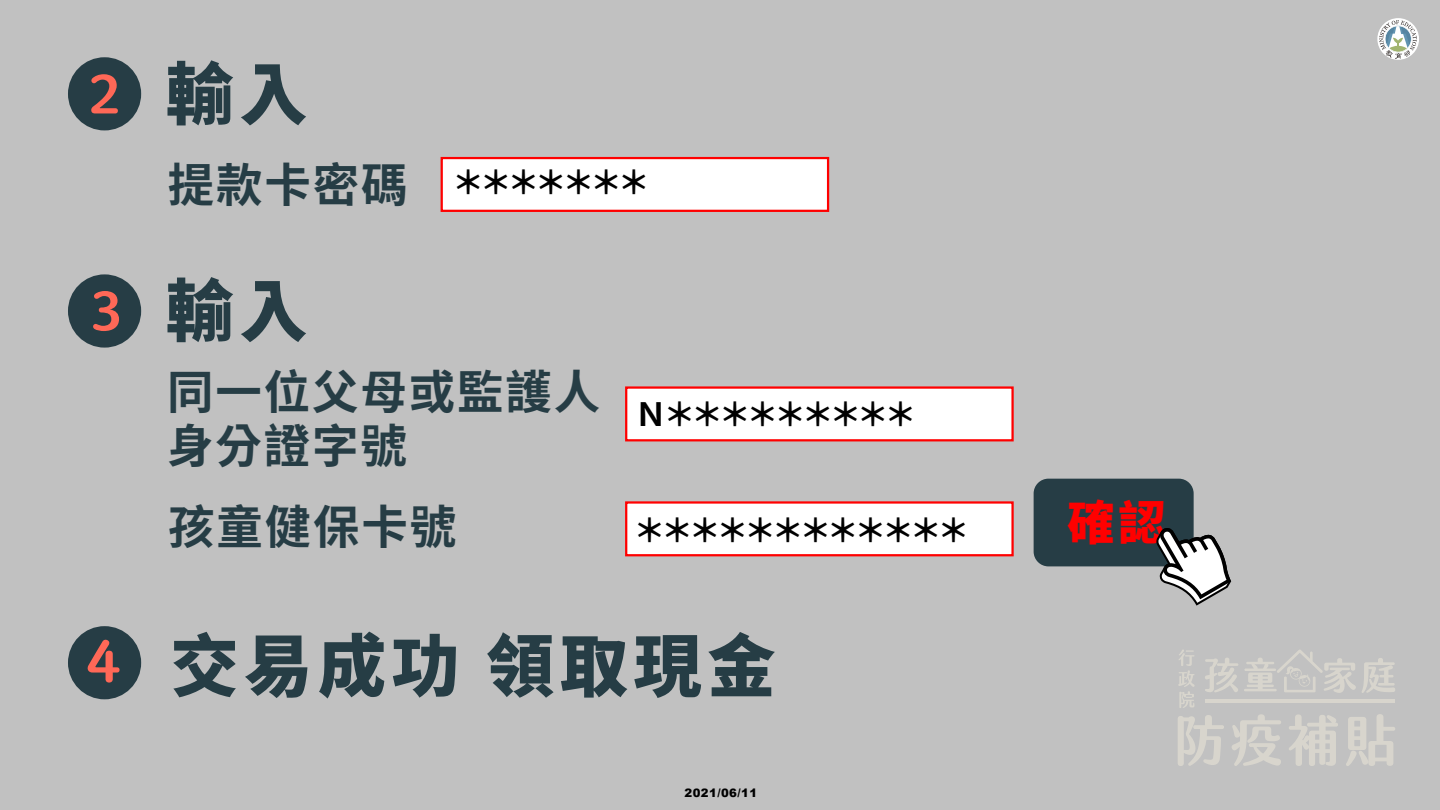
<style>
.page{position:relative;width:1440px;height:810px;background:#c1c1c1}
.page>*{position:absolute;margin:0;border:0;box-sizing:border-box;transform-origin:0 0}
.t1{font:900 68.25px "Noto Sans CJ Ktc";letter-spacing:.08em;color:#263d45}
.t2{font:900 47.33px "Noto Sans CJ Ktc";color:#f00}
.t3{font:700 46.5px/53.6px "Noto Sans CJ Ktc";letter-spacing:.04em;color:#263d45}
.t4{font:700 32.1px "Noto Sans CJ Ktc";color:#000}
.t5{font:900 11.62px "Arial";letter-spacing:.04em;color:#000}
</style>
<div class="page">
<svg style="left:1178px;top:715px;width:46px;height:51px"></svg>
<svg style="left:1232px;top:714px;width:49px;height:52px"></svg>
<svg style="left:1289px;top:714px;width:49px;height:52px"></svg>
<svg style="left:1346px;top:714px;width:49px;height:52px"></svg>
<hr style="left:1205px;top:699px;width:190px;height:3px;background:#f6f0dd">
<svg style="left:1205px;top:658px;width:33px;height:34px"></svg>
<svg style="left:1244px;top:650px;width:151px;height:43px"></svg>
<svg style="left:1178px;top:650px;width:17px;height:58px"></svg>
<div style="left:68px;top:274px;width:73px;height:74px;background:#263d45;border-radius:50%"></div>
<svg style="left:93px;top:291px;width:26px;height:40px"></svg>
<div style="left:68px;top:57px;width:73px;height:73px;background:#263d45;border-radius:50%"></div>
<svg style="left:91px;top:74px;width:27px;height:39px"></svg>
<div style="left:625px;top:386px;width:389px;height:55px;background:#fff;border:2px solid #f00"></div>
<div style="left:441px;top:157px;width:388px;height:55px;background:#fff;border:2px solid #f00"></div>
<div style="left:1034px;top:479px;width:160px;height:87px;background:#263d45;border-radius:15px"></div>
<div style="left:625px;top:501px;width:389px;height:55px;background:#fff;border:2px solid #f00"></div>
<svg style="left:1156px;top:526px;width:75px;height:80px"></svg>
<svg style="left:1377px;top:18px;width:42px;height:42px"></svg>
<svg style="left:1379px;top:20px;width:38px;height:39px"></svg>
<div style="left:68px;top:626px;width:73px;height:73px;background:#263d45;border-radius:50%"></div>
<svg style="left:87px;top:639px;width:33px;height:44px"></svg>
<h1 class="t1" style="left:166px;top:56px;width:143px">輸入</h1>
<h3 class="t3" style="left:168px;top:159px;width:241px">提款卡密碼</h3>
<h1 class="t1" style="left:166px;top:272px;width:143px">輸入</h1>
<p class="t4" style="left:452px;top:164px;width:199px">＊＊＊＊＊＊＊</p>
<h3 class="t3" style="left:167px;top:366px;width:435px">同一位父母或監護人身分證字號</h3>
<h3 class="t3" style="left:168px;top:501px;width:290px">孩童健保卡號</h3>
<p class="t4" style="left:635px;top:396px;width:283px">Ｎ＊＊＊＊＊＊＊＊＊</p>
<p class="t4" style="left:634px;top:512px;width:337px">＊＊＊＊＊＊＊＊＊＊＊＊</p>
<h1 class="t1" style="left:170px;top:628px;width:607px">交易成功 領取現金</h1>
<p class="t5" style="left:685px;top:785px;width:74px">2021/06/11</p>
<h2 class="t2" style="left:1067px;top:496px;width:100px">確認</h2>
</div>
